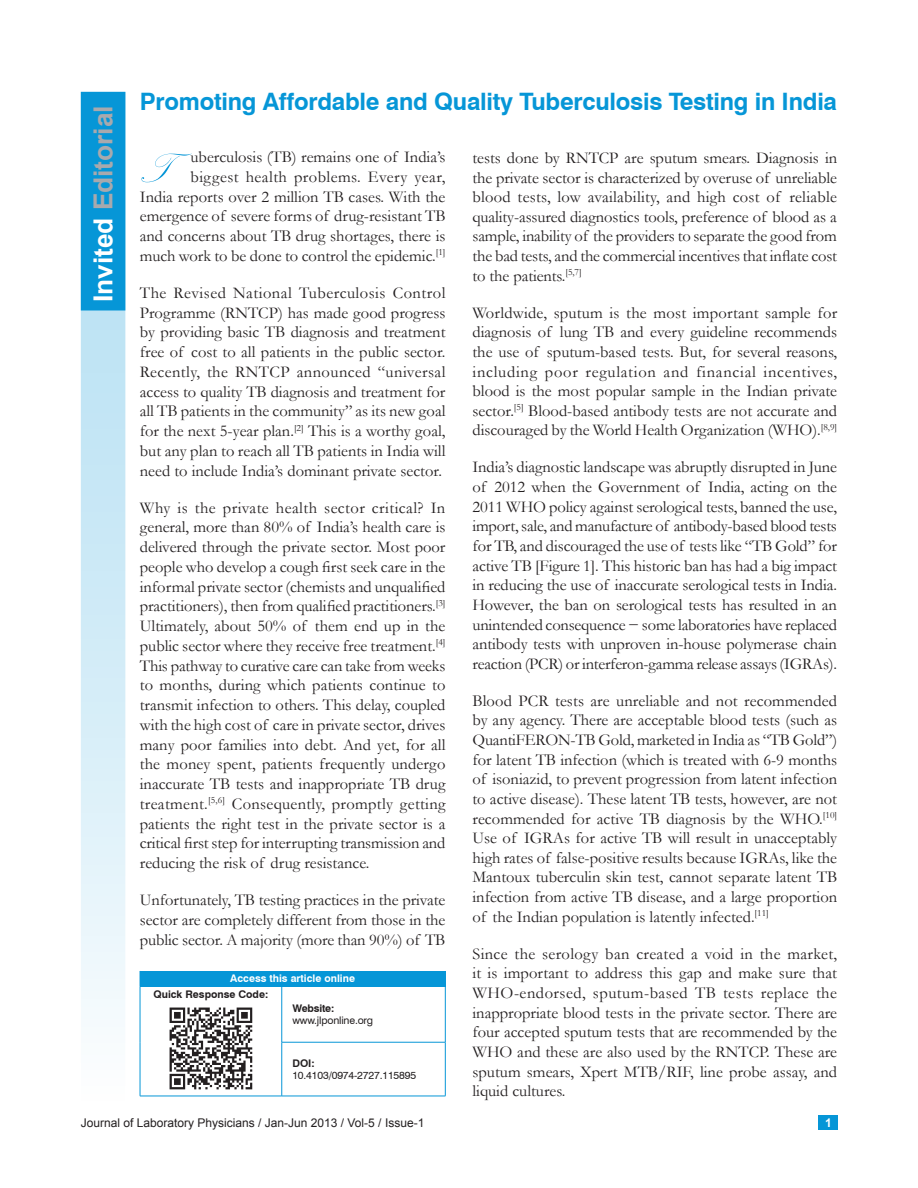
<style>
.page{position:relative;width:918px;height:1188px;background:#fff}
.page>*{position:absolute;margin:0;border:0;box-sizing:border-box;transform-origin:0 0}
.t1{font:51.9px "Palace Script";color:#0696d7}
.t2{font:700 26.25px "Arial";color:#a8a9ad}
.t3{font:700 24px "Swiss 721 BT";letter-spacing:-.01em;color:#0696d7}
.t4{font:16.5px/19.6px "Garamond";color:#231f20;text-align:justify}
.t5{font:12px "Arial";color:#231f20}
.t6{font:700 12px "Arial";color:#fff}
.t7{font:10.5px "Swiss 721 BT";letter-spacing:-.015em;color:#231f20}
.t8{font:700 10.5px "Swiss 721 BT";color:#231f20}
.t9{font:700 10.5px "Swiss 721 BT";color:#fff}
.s1{color:#fff}
</style>
<div class="page">
<div style="left:818px;top:1115px;width:20px;height:15px;background:#0696d7"></div>
<div style="left:140px;top:971px;width:305px;height:15px;background:#0696d7"></div>
<svg style="left:445px;top:971px;width:1px;height:15px"></svg>
<hr style="left:140px;top:986px;width:142px;height:1px;background:#0696d7">
<hr style="left:140px;top:986px;width:1px;height:56px;background:#0696d7">
<hr style="left:140px;top:1042px;width:1px;height:54px;background:#0696d7">
<hr style="left:282px;top:986px;width:163px;height:1px;background:#0696d7">
<hr style="left:282px;top:986px;width:1px;height:56px;background:#0696d7">
<hr style="left:445px;top:986px;width:1px;height:56px;background:#0696d7">
<hr style="left:282px;top:1042px;width:163px;height:1px;background:#0696d7">
<hr style="left:282px;top:1042px;width:1px;height:54px;background:#0696d7">
<hr style="left:445px;top:1042px;width:1px;height:54px;background:#0696d7">
<hr style="left:140px;top:1096px;width:142px;height:1px;background:#0696d7">
<hr style="left:282px;top:1096px;width:163px;height:1px;background:#0696d7">
<img style="left:169px;top:1007px;width:84px;height:83px">
<svg style="left:81px;top:310px;width:44px;height:709px;background:#d4ecf7"></svg>
<div style="left:81px;top:92px;width:44px;height:218px;background:#0696d7"></div>
<h2 class="t2" style="left:86px;top:302px;width:198px;rotate:-90deg"><span class="s1">Invited</span> Editorial</h2>
<h3 class="t3" style="left:140px;top:87px;width:699px">Promoting Affordable and Quality Tuberculosis Testing in India</h3>
<p class="t4" style="left:140px;top:147px;width:307px;text-align:right">uberculosis (TB) remains one of India’s biggest health problems. Every year,<br>India reports over 2 million TB cases. With the emergence of severe forms of drug‑resistant TB and concerns about TB drug shortages, there is much work to be done to control the epidemic.<sup>[1]</sup></p>
<p class="t4" style="left:140px;top:282px;width:307px">The Revised National Tuberculosis Control Programme (RNTCP) has made good progress by providing basic TB diagnosis and treatment free of cost to all patients in the public sector.<br>Recently, the RNTCP announced “universal access to quality TB diagnosis and treatment for all TB patients in the community” as its new goal for the next 5‑year plan.<sup>[2]</sup> This is a worthy goal, but any plan to reach all TB patients in India will need to include India’s dominant private sector.</p>
<p class="t4" style="left:140px;top:497px;width:307px">Why is the private health sector critical? In general, more than 80% of India’s health care is delivered through the private sector. Most poor people who develop a cough first seek care in the informal private sector (chemists and unqualified practitioners), then from qualified practitioners.<sup>[3] </sup>Ultimately, about 50% of them end up in the public sector where they receive free treatment.<sup>[4] </sup>This pathway to curative care can take from weeks to months, during which patients continue to transmit infection to others. This delay, coupled with the high cost of care in private sector, drives many poor families into debt. And yet, for all the money spent, patients frequently undergo inaccurate TB tests and inappropriate TB drug treatment.<sup>[5,6]</sup> Consequently, promptly getting patients the right test in the private sector is a critical first step for interrupting transmission and reducing the risk of drug resistance.</p>
<p class="t4" style="left:140px;top:890px;width:307px">Unfortunately, TB testing practices in the private sector are completely different from those in the public sector. A majority (more than 90%) of TB</p>
<h1 class="t1" style="left:140px;top:134px;width:31px">T</h1>
<p class="t9" style="left:230px;top:972px;width:126px">Access this article online</p>
<p class="t8" style="left:153px;top:988px;width:116px">Quick Response Code:</p>
<p class="t8" style="left:292px;top:1002px;width:43px">Website:</p>
<p class="t7" style="left:292px;top:1014px;width:82px">www.jlponline.org</p>
<p class="t8" style="left:292px;top:1057px;width:24px">DOI:</p>
<p class="t7" style="left:292px;top:1069px;width:125px">10.4103/0974-2727.115895</p>
<p class="t4" style="left:472px;top:147px;width:366px">tests done by RNTCP are sputum smears. Diagnosis in the private sector is characterized by overuse of unreliable blood tests, low availability, and high cost of reliable quality‑assured diagnostics tools, preference of blood as a sample, inability of the providers to separate the good from the bad tests, and the commercial incentives that inflate cost to the patients.<sup>[5,7]</sup></p>
<p class="t4" style="left:472px;top:302px;width:366px">Worldwide, sputum is the most important sample for diagnosis of lung TB and every guideline recommends the use of sputum‑based tests. But, for several reasons, including poor regulation and financial incentives, blood is the most popular sample in the Indian private sector.<sup>[5]</sup> Blood‑based antibody tests are not accurate and discouraged by the World Health Organization (WHO).<sup>[8,9]</sup></p>
<p class="t4" style="left:472px;top:457px;width:366px">India’s diagnostic landscape was abruptly disrupted in June of 2012 when the Government of India, acting on the 2011 WHO policy against serological tests, banned the use, import, sale, and manufacture of antibody‑based blood tests for TB, and discouraged the use of tests like “TB Gold” for active TB [Figure 1]. This historic ban has had a big impact in reducing the use of inaccurate serological tests in India.<br>However, the ban on serological tests has resulted in an unintended consequence − some laboratories have replaced antibody tests with unproven in‑house polymerase chain reaction (PCR) or interferon‑gamma release assays (IGRAs).</p>
<p class="t4" style="left:472px;top:690px;width:366px">Blood PCR tests are unreliable and not recommended by any agency. There are acceptable blood tests (such as QuantiFERON‑TB Gold, marketed in India as “TB Gold”) for latent TB infection (which is treated with 6-9 months of isoniazid, to prevent progression from latent infection to active disease). These latent TB tests, however, are not recommended for active TB diagnosis by the WHO.<sup>[10] </sup>Use of IGRAs for active TB will result in unacceptably high rates of false‑positive results because IGRAs, like the Mantoux tuberculin skin test, cannot separate latent TB infection from active TB disease, and a large proportion of the Indian population is latently infected.<sup>[11]</sup></p>
<p class="t4" style="left:472px;top:943px;width:366px">Since the serology ban created a void in the market, it is important to address this gap and make sure that WHO‑endorsed, sputum‑based TB tests replace the inappropriate blood tests in the private sector. There are four accepted sputum tests that are recommended by the WHO and these are also used by the RNTCP. These are sputum smears, Xpert MTB/RIF, line probe assay, and liquid cultures.</p>
<p class="t5" style="left:81px;top:1115px;width:345px">Journal of Laboratory Physicians / Jan-Jun 2013 / Vol-5 / Issue-1</p>
<p class="t6" style="left:825px;top:1115px;width:8px">1</p>
</div>
